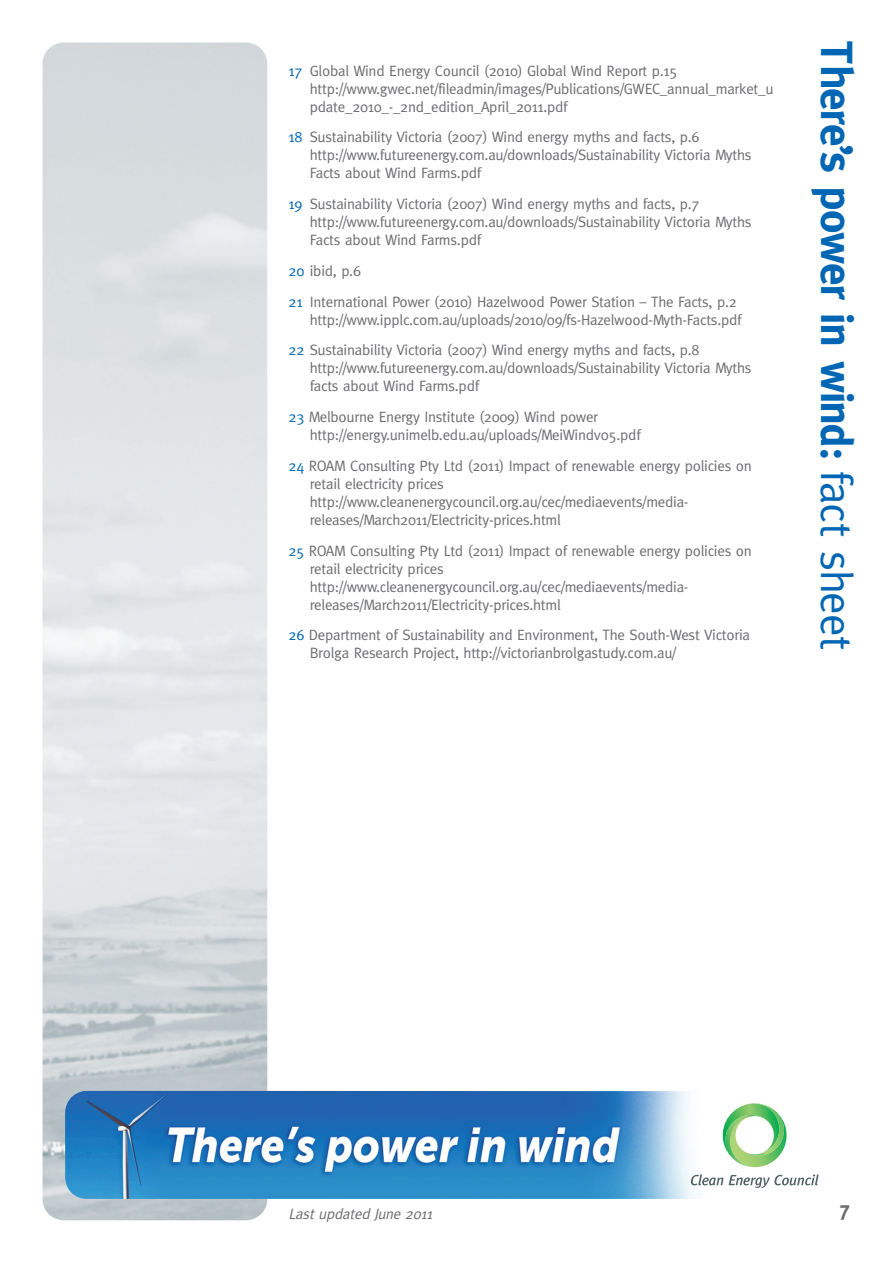
<style>
.page{position:relative;width:893px;height:1263px;background:#fff}
.page>*{position:absolute;margin:0;border:0;box-sizing:border-box;transform-origin:0 0}
.t1{font:700 45px "Meta";letter-spacing:-.03em;color:#0166b3}
.t2{font:700 21px "Meta";color:#6c6d70}
.t3{font:15px/18px "Meta";letter-spacing:-.015em;color:#6c6d70}
.t4{font:italic 15px "Meta";color:#6c6d70}
.s1{color:#0166b3}
.s2{font-weight:400}
</style>
<div class="page">
<img style="left:65px;top:1091px;width:754px;height:108px">
<svg style="left:691px;top:1103px;width:127px;height:85px"></svg>
<p class="t3" style="left:310px;top:61px;width:465px;text-indent:-21px"><span class="s1">17</span> Global Wind Energy Council (2010) Global Wind Report p.15 http://www.gwec.net/fileadmin/images/Publications/GWEC_annual_market_u pdate_2010_-_2nd_edition_April_2011.pdf</p>
<p class="t3" style="left:310px;top:128px;width:443px;text-indent:-21px"><span class="s1">18</span> Sustainability Victoria (2007) Wind energy myths and facts, p.6 http://www.futureenergy.com.au/downloads/Sustainability Victoria Myths<br>Facts about Wind Farms.pdf</p>
<p class="t3" style="left:310px;top:195px;width:443px;text-indent:-21px"><span class="s1">19</span> Sustainability Victoria (2007) Wind energy myths and facts, p.7 http://www.futureenergy.com.au/downloads/Sustainability Victoria Myths<br>Facts about Wind Farms.pdf</p>
<p class="t3" style="left:289px;top:255px;width:450px;line-height:30.8px"><span class="s1">20</span> ibid, p.6<br><span class="s1">21</span> International Power (2010) Hazelwood Power Station – The Facts, p.2</p>
<p class="t3" style="left:289px;top:304px;width:454px;line-height:30.8px;text-indent:21px">http://www.ipplc.com.au/uploads/2010/09/fs-Hazelwood-Myth-Facts.pdf<br><span class="s1">22</span> Sustainability Victoria (2007) Wind energy myths and facts, p.8</p>
<p class="t3" style="left:310px;top:359px;width:443px">http://www.futureenergy.com.au/downloads/Sustainability Victoria Myths facts about Wind Farms.pdf</p>
<p class="t3" style="left:310px;top:408px;width:332px;text-indent:-21px"><span class="s1">23</span> Melbourne Energy Institute (2009) Wind power http://energy.unimelb.edu.au/uploads/MeiWindv05.pdf</p>
<p class="t3" style="left:310px;top:456px;width:443px;text-indent:-21px"><span class="s1">24</span> ROAM Consulting Pty Ltd (2011) Impact of renewable energy policies on retail electricity prices http://www.cleanenergycouncil.org.au/cec/mediaevents/media&shy;releases/March2011/Electricity-prices.html</p>
<p class="t3" style="left:310px;top:541px;width:443px;text-indent:-21px"><span class="s1">25</span> ROAM Consulting Pty Ltd (2011) Impact of renewable energy policies on retail electricity prices http://www.cleanenergycouncil.org.au/cec/mediaevents/media&shy;releases/March2011/Electricity-prices.html</p>
<p class="t3" style="left:310px;top:626px;width:442px;text-indent:-21px"><span class="s1">26</span> Department of Sustainability and Environment, The South-West Victoria<br>Brolga Research Project, http://victorianbrolgastudy.com.au/</p>
<h1 class="t1" style="left:863px;top:41px;width:610px;rotate:90deg">There’s power in wind: <span class="s2">fact sheet</span></h1>
<p class="t4" style="left:289px;top:1206px;width:149px">Lastupdated June 2011</p>
<h2 class="t2" style="left:839px;top:1196px;width:13px">7</h2>
</div>
